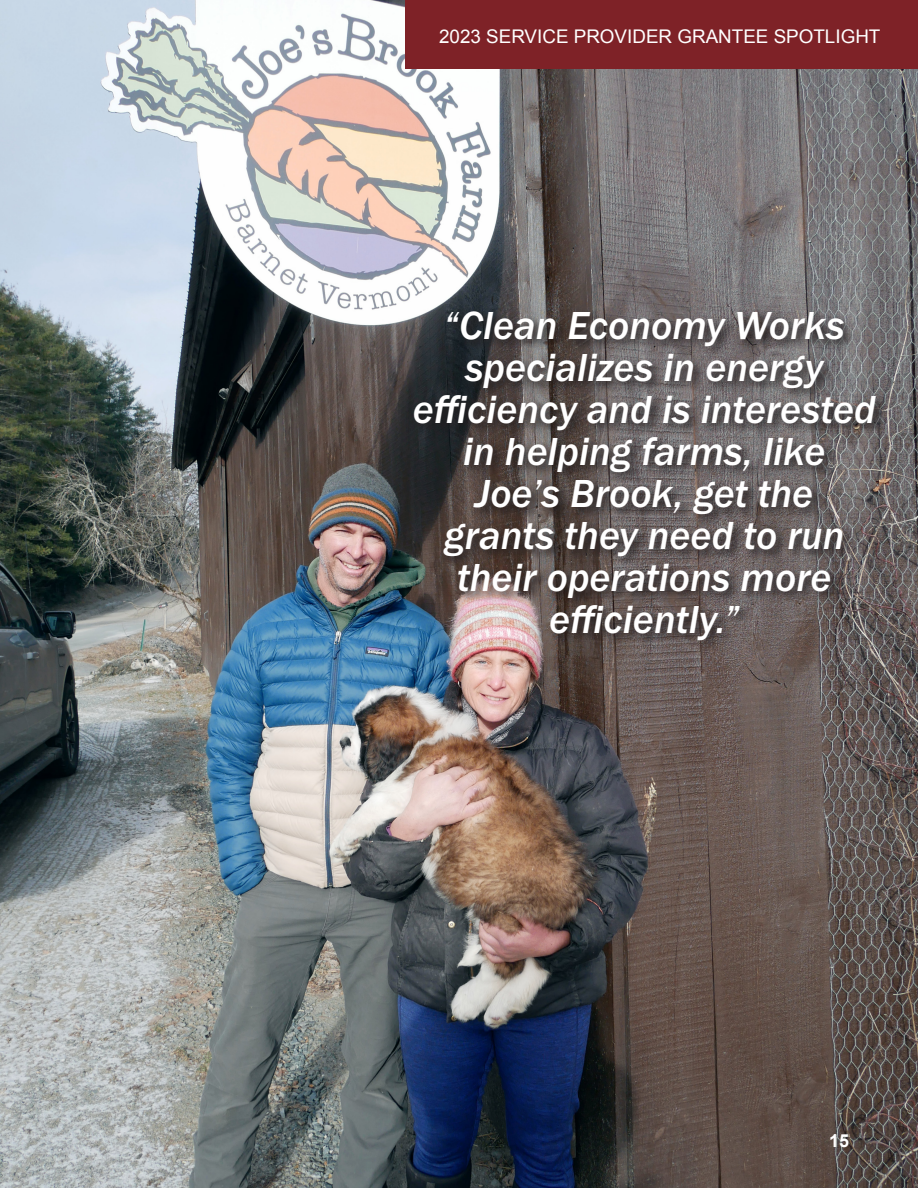
<style>
.page{position:relative;width:918px;height:1188px;background:#fff}
.page>*{position:absolute;margin:0;border:0;box-sizing:border-box;transform-origin:0 0}
.t1{font:40.5px/42px "Franklin Gothic URW Med Ita";color:#fff;text-align:center}
.t2{font:18.9px "Arial";color:#fff}
.t3{font:700 18px "Arial";color:#fff}
</style>
<div class="page">
<img style="left:0;top:0;width:918px;height:1188px">
<div style="left:405px;top:0;width:513px;height:68px;background:#7e2227"></div>
<svg style="left:411px;top:308px;width:478px;height:345px;background:#5c5655"></svg>
<p class="t2" style="left:439px;top:24px;width:443px">2023 SERVICE PROVIDER GRANTEE SPOTLIGHT</p>
<p class="t1" style="left:413px;top:304px;width:465px">“Clean Economy Works specializes in energy efficiency and is interested in helping farms, like<br>Joe’s Brook, get the<br>grants they need to run their operations more efficiently.”</p>
<p class="t3" style="left:829px;top:1129px;width:22px">15</p>
</div>
